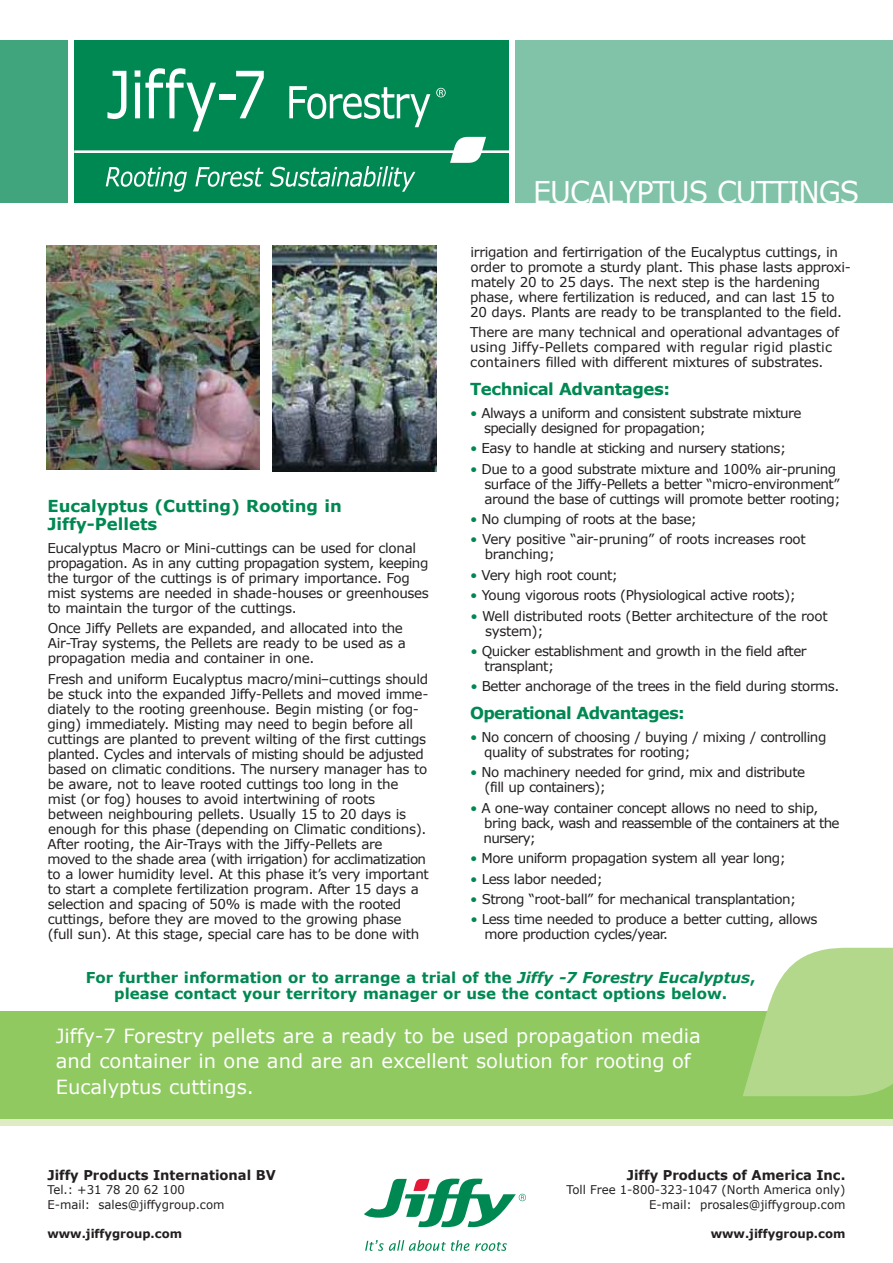
<style>
.page{position:relative;width:893px;height:1263px;background:#fff}
.page>*{position:absolute;margin:0;border:0;box-sizing:border-box;transform-origin:0 0}
.t1{font:30px "Verdana";letter-spacing:-.04em;color:#fff;scale:.95 1}
.t2{font:19.5px/25.5px "Verdana";color:#fff}
.t3{font:700 16.5px/18px "Verdana";color:#008852}
.t4{font:700 16.5px "Verdana";letter-spacing:-.045em;color:#008852}
.t5{font:700 16.5px "Verdana";letter-spacing:-.025em;color:#008852}
.t6{font:700 15px/16.5px "Verdana";color:#008852;text-align:center}
.t7{font:13.5px/15px "Verdana";letter-spacing:-.025em;color:#231f20}
.t8{font:13.5px/15px "Verdana";letter-spacing:-.055em;color:#231f20}
.t9{font:13.5px/15px "Verdana";letter-spacing:-.045em;color:#231f20}
.t10{font:700 13.5px "Verdana";color:#231f20}
.t11{font:12px/14.4px "Verdana";color:#231f20;text-align:right}
.t12{font:700 12px "Verdana";color:#231f20}
.s1{color:#008852}
.s2{font-style:italic}
</style>
<div class="page">
<div style="left:0;top:40px;width:68px;height:162px;background:#40a57d"></div>
<div style="left:0;top:1011px;width:893px;height:113px;background:#8fc960"></div>
<div style="left:0;top:1119px;width:893px;height:7px;background:#deecc3"></div>
<div style="left:516px;top:40px;width:377px;height:162px;background:#80c3a8"></div>
<div style="left:75px;top:40px;width:434px;height:162px;background:#008852"></div>
<hr style="left:74px;top:150px;width:435px;height:3px;background:#fff">
<svg style="left:450px;top:137px;width:36px;height:26px"></svg>
<svg style="left:107px;top:71px;width:19px;height:48px"></svg>
<svg style="left:135px;top:68px;width:81px;height:63px"></svg>
<div style="left:219px;top:95px;width:17px;height:5px;background:#fff"></div>
<svg style="left:236px;top:71px;width:28px;height:47px"></svg>
<svg style="left:289px;top:86px;width:141px;height:41px"></svg>
<svg style="left:436px;top:88px;width:10px;height:9px"></svg>
<svg style="left:106px;top:167px;width:81px;height:25px"></svg>
<svg style="left:195px;top:167px;width:68px;height:20px"></svg>
<svg style="left:270px;top:166px;width:145px;height:26px"></svg>
<svg style="left:743px;top:948px;width:150px;height:148px"></svg>
<img style="left:46px;top:245px;width:213px;height:224px">
<img style="left:273px;top:245px;width:163px;height:227px">
<svg style="left:365px;top:1240px;width:104px;height:11px"></svg>
<svg style="left:475px;top:1242px;width:32px;height:9px"></svg>
<svg style="left:364px;top:1178px;width:162px;height:49px"></svg>
<p class="t3" style="left:47px;top:497px;width:296px">Eucalyptus (Cutting) Rooting in<br>Jiffy-Pellets</p>
<p class="t7" style="left:47px;top:540px;width:383px">Eucalyptus Macro or Mini-cuttings can be used for clonal propagation. As in any cutting propagation system, keeping the turgor of the cuttings is of primary importance. Fog mist systems are needed in shade-houses or greenhouses to maintain the turgor of the cuttings.</p>
<p class="t7" style="left:48px;top:621px;width:360px">Once Jiffy Pellets are expanded, and allocated into the<br>Air-Tray systems, the Pellets are ready to be used as a propagation media and container in one.</p>
<p class="t7" style="left:47px;top:671px;width:383px">Fresh and uniform Eucalyptus macro/mini–cuttings should be stuck into the expanded Jiffy-Pellets and moved imme&shy;diately to the rooting greenhouse. Begin misting (or fog&shy;ging) immediately. Misting may need to begin before all cuttings are planted to prevent wilting of the first cuttings planted. Cycles and intervals of misting should be adjusted based on climatic conditions. The nursery manager has to be aware, not to leave rooted cuttings too long in the mist (or fog) houses to avoid intertwining of roots between neighbouring pellets. Usually 15 to 20 days is enough for this phase (depending on Climatic conditions).<br>After rooting, the Air-Trays with the Jiffy-Pellets are moved to the shade area (with irrigation) for acclimatization to a lower humidity level. At this phase it’s very important to start a complete fertilization program. After 15 days a selection and spacing of 50% is made with the rooted cuttings, before they are moved to the growing phase (full sun). At this stage, special care has to be done with</p>
<h1 class="t1" style="left:533px;top:171px;width:345px">EUCALYPTUS CUTTINGS</h1>
<p class="t7" style="left:470px;top:244px;width:382px">irrigation and fertirrigation of the Eucalyptus cuttings, in order to promote a sturdy plant. This phase lasts approxi&shy;mately 20 to 25 days. The next step is the hardening phase, where fertilization is reduced, and can last 15 to 20 days. Plants are ready to be transplanted to the field.</p>
<p class="t7" style="left:470px;top:325px;width:370px">There are many technical and operational advantages of using Jiffy-Pellets compared with regular rigid plastic containers filled with different mixtures of substrates.</p>
<p class="t5" style="left:470px;top:377px;width:201px">Technical Advantages:</p>
<p class="t9" style="left:484px;top:405px;width:319px;text-indent:-14px"><span class="s1">•</span> Always a uniform and consistent substrate mixture specially designed for propagation;</p>
<p class="t7" style="left:470px;top:441px;width:318px"><span class="s1">•</span> Easy to handle at sticking and nursery stations;</p>
<p class="t7" style="left:484px;top:461px;width:358px;text-indent:-14px"><span class="s1">•</span> Due to a good substrate mixture and 100% air-pruning surface of the Jiffy-Pellets a better “micro-environment” around the base of cuttings will promote better rooting;</p>
<p class="t7" style="left:470px;top:511px;width:228px"><span class="s1">•</span> No clumping of roots at the base;</p>
<p class="t7" style="left:485px;top:532px;width:322px;text-indent:-15px"><span class="s1">•</span> Very positive “air-pruning” of roots increases root branching;</p>
<p class="t7" style="left:470px;top:567px;width:149px"><span class="s1">•</span> Very high root count;</p>
<p class="t7" style="left:470px;top:588px;width:327px"><span class="s1">•</span> Young vigorous roots (Physiological active roots);</p>
<p class="t7" style="left:485px;top:608px;width:344px;text-indent:-15px"><span class="s1">•</span> Well distributed roots (Better architecture of the root system);</p>
<p class="t7" style="left:485px;top:643px;width:324px;text-indent:-14px"><span class="s1">•</span> Quicker establishment and growth in the field after transplant;</p>
<p class="t7" style="left:470px;top:679px;width:370px"><span class="s1">•</span> Better anchorage of the trees in the field during storms.</p>
<p class="t4" style="left:470px;top:702px;width:216px">Operational Advantages:</p>
<p class="t7" style="left:484px;top:729px;width:344px;text-indent:-14px"><span class="s1">•</span> No concern of choosing / buying / mixing / controlling quality of substrates for rooting;</p>
<p class="t7" style="left:484px;top:765px;width:322px;text-indent:-14px"><span class="s1">•</span> No machinery needed for grind, mix and distribute (fill up containers);</p>
<p class="t8" style="left:484px;top:800px;width:358px;text-indent:-13px"><span class="s1">•</span> A one-way container concept allows no need to ship, bring back, wash and reassemble of the containers at the nursery;</p>
<p class="t7" style="left:470px;top:850px;width:317px"><span class="s1">•</span> More uniform propagation system all year long;</p>
<p class="t7" style="left:470px;top:871px;width:134px"><span class="s1">•</span> Less labor needed;</p>
<p class="t7" style="left:470px;top:891px;width:327px"><span class="s1">•</span> Strong “root-ball” for mechanical transplantation;</p>
<p class="t7" style="left:484px;top:912px;width:335px;text-indent:-14px"><span class="s1">•</span> Less time needed to produce a better cutting, allows more production cycles/year.</p>
<p class="t6" style="left:86px;top:969px;width:671px">For further information or to arrange a trial of the <span class="s2">Jiffy -7 Forestry Eucalyptus</span>, please contact your territory manager or use the contact options below.</p>
<h2 class="t2" style="left:56px;top:1022px;width:647px">Jiffy-7 Forestry pellets are a ready to be used propagation media and container in one and are an excellent solution for rooting of<br>Eucalyptus cuttings.</h2>
<p class="t10" style="left:47px;top:1165px;width:230px">Jiffy Products International BV</p>
<p class="t11" style="left:47px;top:1183px;width:179px;text-align:left">Tel.: +31 78 20 62 100<br>E-mail: sales@jiffygroup.com</p>
<p class="t12" style="left:47px;top:1225px;width:136px">www.jiffygroup.com</p>
<p class="t10" style="left:627px;top:1165px;width:220px">Jiffy Products of America Inc.</p>
<p class="t11" style="left:567px;top:1183px;width:280px">Toll Free 1-800-323-1047 (North America only)<br>E-mail: prosales@jiffygroup.com</p>
<p class="t12" style="left:711px;top:1225px;width:136px">www.jiffygroup.com</p>
</div>
